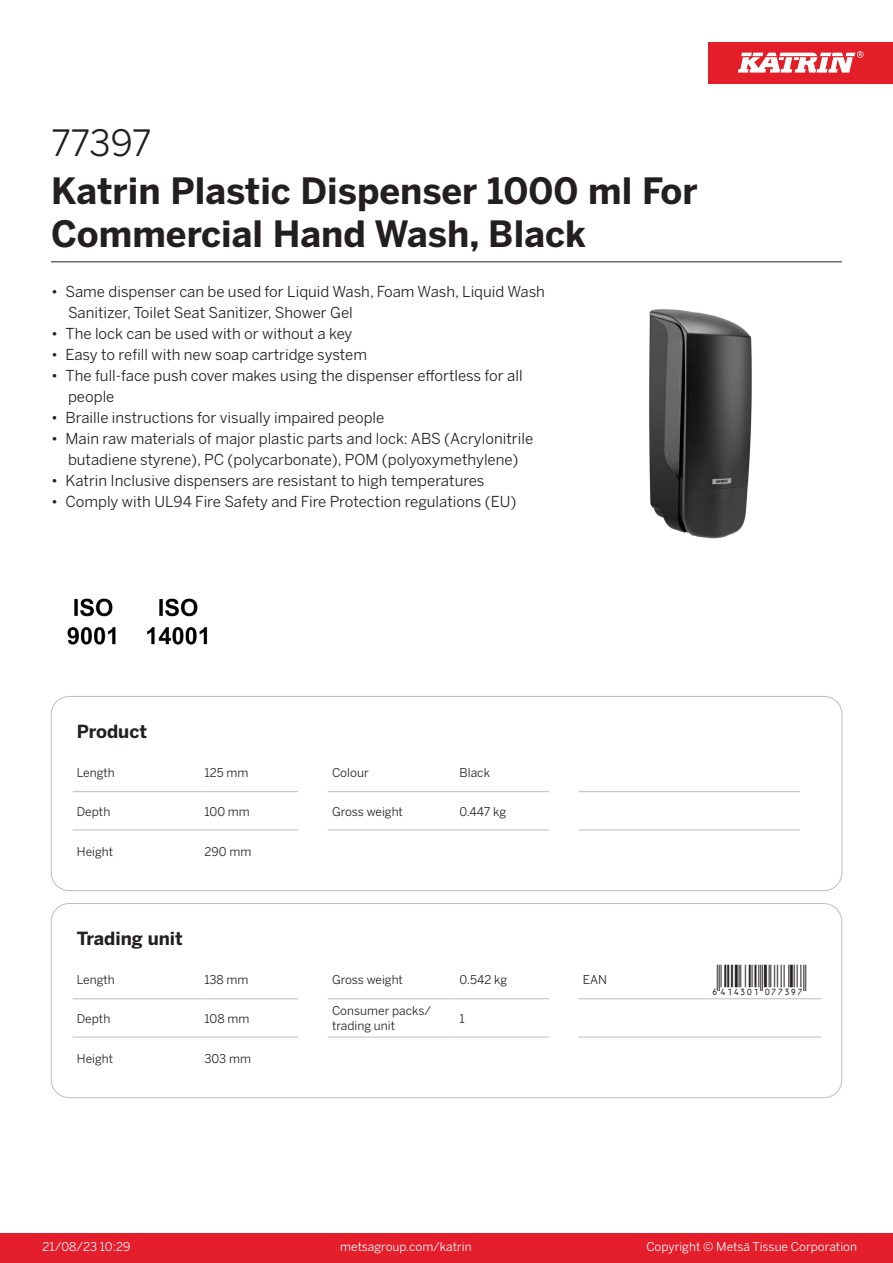
<style>
.page{position:relative;width:893px;height:1263px;background:#fff}
.page>*{position:absolute;margin:0;border:0;box-sizing:border-box;transform-origin:0 0}
.Product_Name{font:700 36px/43.2px "Benton Sans";color:#231f20}
.External_material_co{font:36px "Benton Sans";letter-spacing:-.015em;color:#231f20}
.T_EAN{font:30px "Viisas EAN Matala";color:#231f20}
.T_TableHeader{font:700 18px "Benton Sans";color:#231f20}
.MarketingBullets{font:15px/21px "Benton Sans";color:#231f20}
.T_TableBody{font:12px/14.4px "Benton Sans";color:#231f20}
.t1{font:12px "Benton Sans";color:#fff}
</style>
<div class="page">
<div style="left:0;top:1233px;width:893px;height:30px;background:#e41e2b"></div>
<div style="left:708px;top:43px;width:185px;height:41px;background:#e31e28"></div>
<svg style="left:738px;top:51px;width:126px;height:22px"></svg>
<hr style="left:73px;top:791px;width:127px;height:1px;background:#bcbdc0">
<hr style="left:200px;top:791px;width:98px;height:1px;background:#bcbdc0">
<hr style="left:328px;top:791px;width:127px;height:1px;background:#bcbdc0">
<hr style="left:455px;top:791px;width:94px;height:1px;background:#bcbdc0">
<hr style="left:579px;top:791px;width:127px;height:1px;background:#bcbdc0">
<hr style="left:706px;top:791px;width:94px;height:1px;background:#bcbdc0">
<hr style="left:73px;top:830px;width:127px;height:1px;background:#bcbdc0">
<hr style="left:200px;top:830px;width:98px;height:1px;background:#bcbdc0">
<hr style="left:328px;top:830px;width:127px;height:1px;background:#bcbdc0">
<hr style="left:455px;top:830px;width:94px;height:1px;background:#bcbdc0">
<hr style="left:579px;top:830px;width:127px;height:1px;background:#bcbdc0">
<hr style="left:706px;top:830px;width:94px;height:1px;background:#bcbdc0">
<div style="left:51px;top:696px;width:791px;height:195px;border:1px solid #bcbdc0;border-radius:18px"></div>
<hr style="left:73px;top:998px;width:127px;height:1px;background:#bcbdc0">
<hr style="left:200px;top:998px;width:98px;height:1px;background:#bcbdc0">
<hr style="left:328px;top:998px;width:127px;height:1px;background:#bcbdc0">
<hr style="left:455px;top:998px;width:94px;height:1px;background:#bcbdc0">
<hr style="left:579px;top:998px;width:127px;height:1px;background:#bcbdc0">
<hr style="left:706px;top:998px;width:115px;height:1px;background:#bcbdc0">
<hr style="left:73px;top:1037px;width:127px;height:1px;background:#bcbdc0">
<hr style="left:200px;top:1037px;width:98px;height:1px;background:#bcbdc0">
<hr style="left:328px;top:1037px;width:127px;height:1px;background:#bcbdc0">
<hr style="left:455px;top:1037px;width:94px;height:1px;background:#bcbdc0">
<hr style="left:579px;top:1037px;width:127px;height:1px;background:#bcbdc0">
<hr style="left:706px;top:1037px;width:115px;height:1px;background:#bcbdc0">
<div style="left:51px;top:903px;width:791px;height:195px;border:1px solid #bcbdc0;border-radius:18px"></div>
<img style="left:649px;top:309px;width:103px;height:230px">
<img style="left:67px;top:598px;width:49px;height:47px">
<img style="left:147px;top:598px;width:61px;height:47px">
<hr style="left:51px;top:261px;width:791px;height:1px;background:#231f20">
<p class="External_material_co" style="left:51px;top:121px;width:102px">77397</p>
<p class="Product_Name" style="left:51px;top:170px;width:648px">Katrin Plastic Dispenser 1000 ml For<br>Commercial Hand Wash, Black</p>
<p class="MarketingBullets" style="left:68px;top:281px;width:478px;text-indent:-17px">• Same dispenser can be used for Liquid Wash, Foam Wash, Liquid Wash<br>Sanitizer, Toilet Seat Sanitizer, Shower Gel</p>
<p class="MarketingBullets" style="left:51px;top:323px;width:303px">• The lock can be used with or without a key</p>
<p class="MarketingBullets" style="left:51px;top:344px;width:317px">• Easy to refill with new soap cartridge system</p>
<p class="MarketingBullets" style="left:68px;top:365px;width:456px;text-indent:-17px">• The full-face push cover makes using the dispenser effortless for all people</p>
<p class="MarketingBullets" style="left:51px;top:407px;width:335px">• Braille instructions for visually impaired people</p>
<p class="MarketingBullets" style="left:51px;top:428px;width:484px;text-align:center">• Main raw materials of major plastic parts and lock: ABS (Acrylonitrile butadiene styrene), PC (polycarbonate), POM (polyoxymethylene)</p>
<p class="MarketingBullets" style="left:51px;top:470px;width:435px">• Katrin Inclusive dispensers are resistant to high temperatures</p>
<p class="MarketingBullets" style="left:51px;top:491px;width:467px">• Comply with UL94 Fire Safety and Fire Protection regulations (EU)</p>
<p class="T_TableHeader" style="left:77px;top:720px;width:72px">Product</p>
<p class="T_TableBody" style="left:77px;top:766px;width:39px">Length</p>
<p class="T_TableBody" style="left:204px;top:766px;width:45px">125 mm</p>
<p class="T_TableBody" style="left:332px;top:766px;width:38px">Colour</p>
<p class="T_TableBody" style="left:460px;top:766px;width:32px">Black</p>
<p class="T_TableBody" style="left:77px;top:804px;width:35px">Depth</p>
<p class="T_TableBody" style="left:204px;top:804px;width:47px">100 mm</p>
<p class="T_TableBody" style="left:332px;top:804px;width:72px">Gross weight</p>
<p class="T_TableBody" style="left:460px;top:804px;width:48px">0.447 kg</p>
<p class="T_TableBody" style="left:77px;top:844px;width:38px">Height</p>
<p class="T_TableBody" style="left:204px;top:844px;width:48px">290 mm</p>
<p class="T_TableHeader" style="left:77px;top:927px;width:108px">Trading unit</p>
<p class="T_TableBody" style="left:77px;top:973px;width:39px">Length</p>
<p class="T_TableBody" style="left:204px;top:973px;width:46px">138 mm</p>
<p class="T_TableBody" style="left:332px;top:973px;width:72px">Gross weight</p>
<p class="T_TableBody" style="left:460px;top:973px;width:49px">0.542 kg</p>
<p class="T_TableBody" style="left:583px;top:973px;width:26px">EAN</p>
<p class="T_EAN" style="left:710px;top:964px;width:97px">*6414301077397*</p>
<p class="T_TableBody" style="left:77px;top:1011px;width:35px">Depth</p>
<p class="T_TableBody" style="left:204px;top:1011px;width:46px">108 mm</p>
<p class="T_TableBody" style="left:332px;top:1004px;width:100px">Consumer packs/ trading unit</p>
<p class="T_TableBody" style="left:460px;top:1011px;width:7px">1</p>
<p class="T_TableBody" style="left:77px;top:1051px;width:38px">Height</p>
<p class="T_TableBody" style="left:204px;top:1051px;width:48px">303 mm</p>
<p class="t1" style="left:43px;top:1239px;width:89px">21/08/23 10:29</p>
<p class="t1" style="left:340px;top:1239px;width:133px">metsagroup.com/katrin</p>
<p class="t1" style="left:646px;top:1239px;width:212px">Copyright © Metsä Tissue Corporation</p>
</div>
